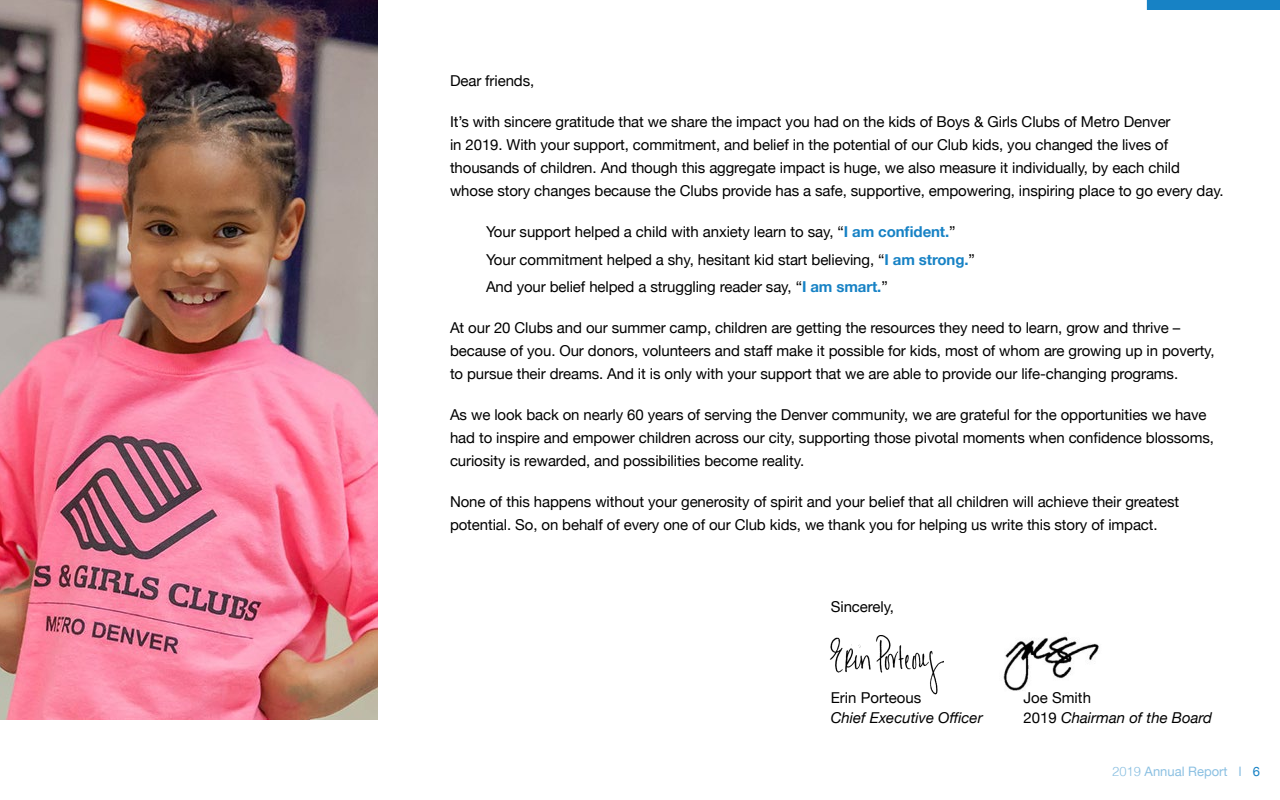
<style>
.page{position:relative;width:1280px;height:800px;background:#fff}
.page>*{position:absolute;margin:0;border:0;box-sizing:border-box;transform-origin:0 0}
.t1{font:15px/23px "Helvetica Neue";letter-spacing:-.005em;color:#000}
.t2{font:italic 15px/20px "Helvetica Neue";color:#000}
.t3{font:13px "Helvetica Neue";color:#8bc0e2}
.s1{font-weight:700;color:#1782c5}
.s2{font-style:normal}
.s3{font-family:"Helvetica";font-weight:300}
.s4{color:#1782c5}
</style>
<div class="page">
<img style="left:1003px;top:636px;width:96px;height:55px">
<img style="left:829px;top:636px;width:114px;height:59px">
<div style="left:821px;top:689px;width:91px;height:34px;background:#fff"></div>
<div style="left:1070px;top:689px;width:152px;height:34px;background:#fff"></div>
<img style="left:0;top:0;width:378px;height:720px">
<div style="left:1147px;top:0;width:133px;height:10px;background:#1782c5"></div>
<p class="t1" style="left:450px;top:70px;width:86px">Dear friends,</p>
<p class="t1" style="left:450px;top:111px;width:775px">It’s with sincere gratitude that we share the impact you had on the kids of Boys &amp; Girls Clubs of Metro Denver<br>in 2019. With your support, commitment, and belief in the potential of our Club kids, you changed the lives of thousands of children. And though this aggregate impact is huge, we also measure it individually, by each child whose story changes because the Clubs provide has a safe, supportive, empowering, inspiring place to go every day.</p>
<p class="t1" style="left:486px;top:219px;width:490px;line-height:27.5px">Your support helped a child with anxiety learn to say, “<span class="s1">I am confident.</span>”<br>Your commitment helped a shy, hesitant kid start believing, “<span class="s1">I am strong.</span>”<br>And your belief helped a struggling reader say, “<span class="s1">I am smart.</span>”</p>
<p class="t1" style="left:450px;top:317px;width:766px">At our 20 Clubs and our summer camp, children are getting the resources they need to learn, grow and thrive – because of you. Our donors, volunteers and staff make it possible for kids, most of whom are growing up in poverty, to pursue their dreams. And it is only with your support that we are able to provide our life-changing programs.</p>
<p class="t1" style="left:450px;top:404px;width:766px">As we look back on nearly 60 years of serving the Denver community, we are grateful for the opportunities we have had to inspire and empower children across our city, supporting those pivotal moments when confidence blossoms, curiosity is rewarded, and possibilities become reality.</p>
<p class="t1" style="left:450px;top:491px;width:731px">None of this happens without your generosity of spirit and your belief that all children will achieve their greatest potential. So, on behalf of every one of our Club kids, we thank you for helping us write this story of impact.</p>
<p class="t1" style="left:831px;top:596px;width:65px">Sincerely,</p>
<p class="t1" style="left:831px;top:687px;width:92px">Erin Porteous</p>
<p class="t2" style="left:831px;top:709px;width:153px">Chief Executive Officer</p>
<p class="t2" style="left:1024px;top:689px;width:190px"><span class="s2">Joe Smith<br>2019</span> Chairman of the Board</p>
<p class="t3" style="left:1112px;top:762px;width:149px"><span class="s3">2019</span> Annual Report I <span class="s4">6</span></p>
</div>
